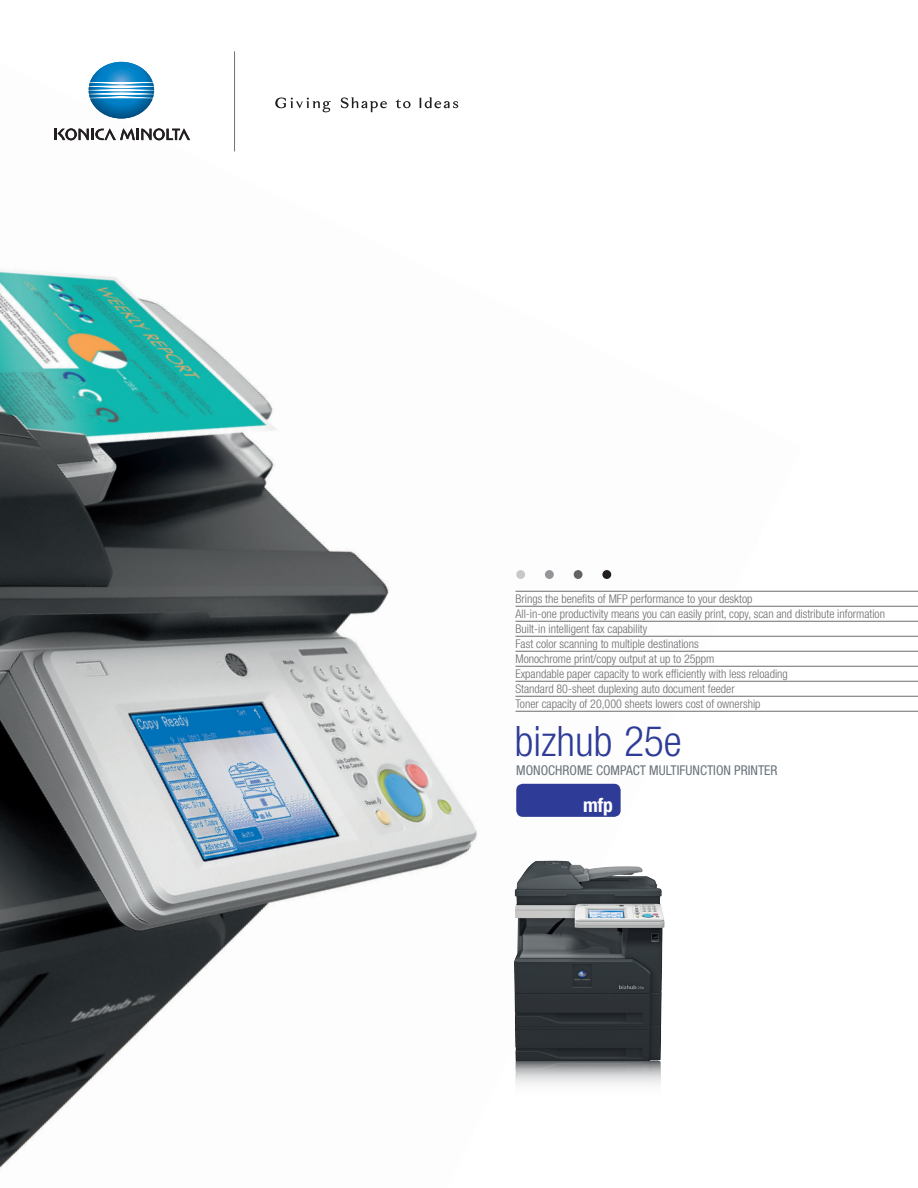
<style>
.page{position:relative;width:918px;height:1188px;background:#fff}
.page>*{position:absolute;margin:0;border:0;box-sizing:border-box;transform-origin:0 0}
.t1{font:300 condensed 42px "Helvetica Neue LT Std";color:#2e3b97}
.t2{font:700 condensed 19.5px "Helvetica Neue LT Std";color:#fff}
.t3{font:condensed 13.5px "Helvetica Neue LT Std";color:#6a747b}
.t4{font:300 condensed 12px/15px "Helvetica Neue LT Std";color:#6c6d70}
</style>
<div class="page">
<img style="left:0;top:86px;width:802px;height:1082px">
<img style="left:514px;top:861px;width:40px;height:132px">
<img style="left:514px;top:1060px;width:149px;height:108px">
<img style="left:89px;top:62px;width:65px;height:57px">
<svg style="left:54px;top:128px;width:136px;height:12px"></svg>
<svg style="left:341px;top:97px;width:46px;height:15px"></svg>
<svg style="left:420px;top:97px;width:38px;height:11px"></svg>
<svg style="left:275px;top:97px;width:56px;height:15px"></svg>
<svg style="left:396px;top:99px;width:15px;height:9px"></svg>
<hr style="left:234px;top:51px;width:1px;height:100px;background:#6a747b">
<svg style="left:516px;top:570px;width:9px;height:9px"></svg>
<svg style="left:545px;top:570px;width:9px;height:9px"></svg>
<svg style="left:574px;top:570px;width:9px;height:9px"></svg>
<svg style="left:602px;top:570px;width:9px;height:9px"></svg>
<div style="left:516px;top:784px;width:105px;height:33px;background:#2e3b97;border-radius:7px"></div>
<hr style="left:516px;top:591px;width:402px;height:1px;background:#6c6d70">
<hr style="left:516px;top:606px;width:402px;height:1px;background:#6c6d70">
<hr style="left:516px;top:621px;width:402px;height:1px;background:#6c6d70">
<hr style="left:516px;top:636px;width:402px;height:1px;background:#6c6d70">
<hr style="left:516px;top:651px;width:402px;height:1px;background:#6c6d70">
<hr style="left:516px;top:666px;width:402px;height:1px;background:#6c6d70">
<hr style="left:516px;top:681px;width:402px;height:1px;background:#6c6d70">
<hr style="left:516px;top:696px;width:402px;height:1px;background:#6c6d70">
<hr style="left:516px;top:711px;width:402px;height:1px;background:#6c6d70">
<p class="t4" style="left:516px;top:591px;width:371px">Brings the benefits of MFP performance to your desktop<br>All-in-one productivity means you can easily print, copy, scan and distribute information Built-in intelligent fax capability<br>Fast color scanning to multiple destinations<br>Monochrome print/copy output at up to 25ppm<br>Expandable paper capacity to work efficiently with less reloading<br>Standard 80-sheet duplexing auto document feeder<br>Toner capacity of 20,000 sheets lowers cost of ownership</p>
<h1 class="t1" style="left:515px;top:717px;width:168px">bizhub 25e</h1>
<p class="t3" style="left:516px;top:763px;width:263px">MONOCHROME COMPACT MULTIFUNCTION PRINTER</p>
<h2 class="t2" style="left:583px;top:794px;width:31px">mfp</h2>
</div>
